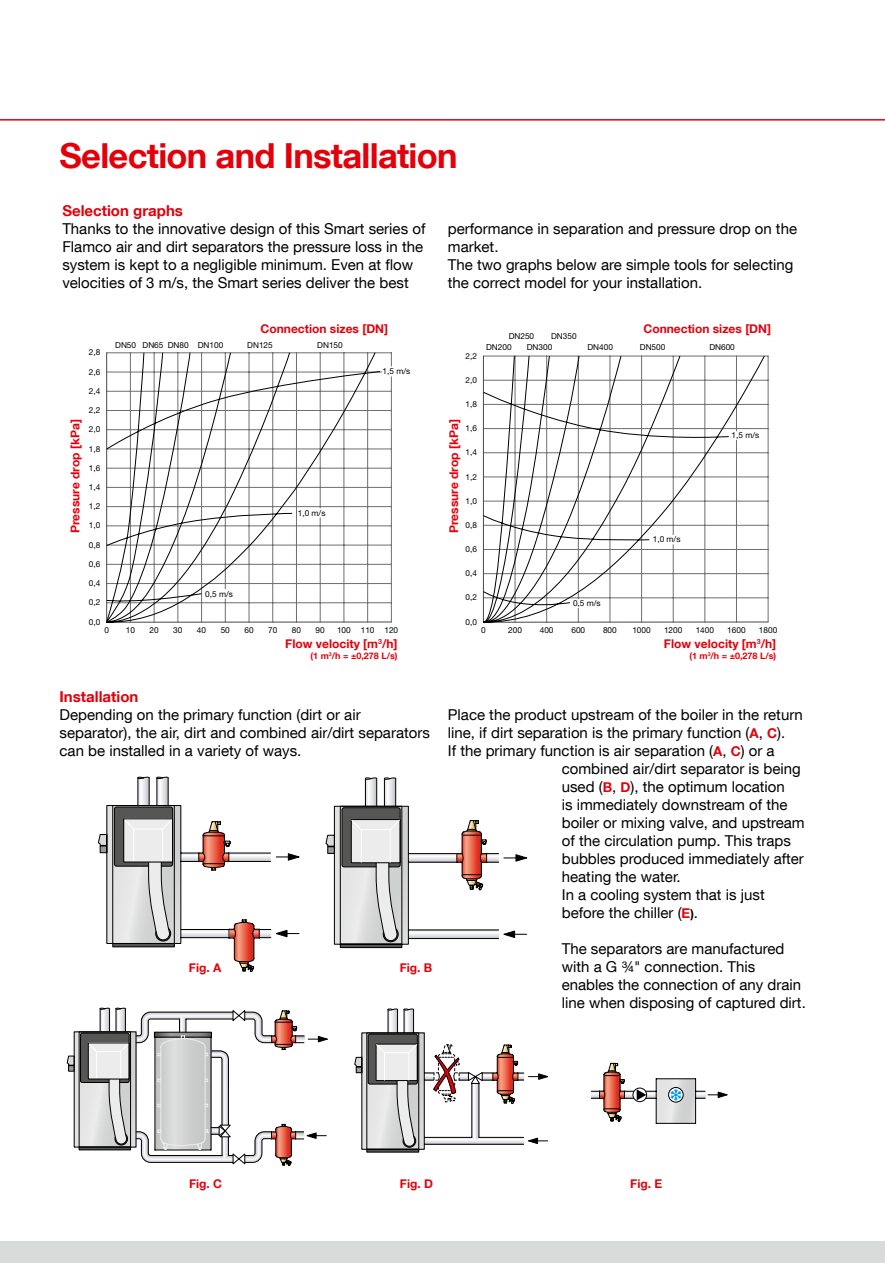
<style>
.page{position:relative;width:885px;height:1263px;background:#fff}
.page>*{position:absolute;margin:0;border:0;box-sizing:border-box;transform-origin:0 0}
.t1{font:700 34.5px "Helvetica Neue LT Com";letter-spacing:-.02em;color:#e3000b}
.t2{font:15px/18px "Helvetica Neue LT Com";color:#000}
.t3{font:700 15px "Helvetica Neue LT Com";color:#e3000b}
.t4{font:700 12px "Helvetica Neue LT Com";color:#e3000b}
.t5{font:700 9px "Helvetica Neue LT Com";color:#e3000b}
.t6{font:8.25px/11.4px "Helvetica Neue LT Com";color:#000}
.s1{font-weight:700;font-size:13.5px;color:#e3000b}
.s2{font-weight:700;font-size:12px}
</style>
<div class="page">
<div style="left:0;top:1242px;width:884px;height:21px;background:#d9dada"></div>
<hr style="left:656px;top:1123px;width:39px;height:1px;background:#000">
<svg style="left:591px;top:1063px;width:136px;height:60px"></svg>
<svg style="left:325px;top:777px;width:202px;height:171px"></svg>
<svg style="left:98px;top:777px;width:201px;height:195px"></svg>
<svg style="left:67px;top:1008px;width:260px;height:158px"></svg>
<svg style="left:0;top:119px;width:884px;height:2px;background:#e93f47"></svg>
<hr style="left:107px;top:602px;width:284px;height:1px;background:#6e6e6e">
<hr style="left:107px;top:583px;width:284px;height:1px;background:#6e6e6e">
<hr style="left:107px;top:564px;width:284px;height:1px;background:#6e6e6e">
<hr style="left:107px;top:545px;width:284px;height:1px;background:#6e6e6e">
<hr style="left:107px;top:526px;width:284px;height:1px;background:#6e6e6e">
<hr style="left:107px;top:506px;width:284px;height:1px;background:#6e6e6e">
<hr style="left:107px;top:487px;width:284px;height:1px;background:#6e6e6e">
<hr style="left:107px;top:468px;width:284px;height:1px;background:#6e6e6e">
<hr style="left:107px;top:449px;width:284px;height:1px;background:#6e6e6e">
<hr style="left:107px;top:429px;width:284px;height:1px;background:#6e6e6e">
<hr style="left:107px;top:410px;width:284px;height:1px;background:#6e6e6e">
<hr style="left:107px;top:391px;width:284px;height:1px;background:#6e6e6e">
<hr style="left:107px;top:372px;width:275px;height:1px;background:#6e6e6e">
<hr style="left:107px;top:353px;width:284px;height:1px;background:#6e6e6e">
<hr style="left:391px;top:377px;width:1px;height:245px;background:#6e6e6e">
<svg style="left:391px;top:353px;width:1px;height:13px"></svg>
<hr style="left:107px;top:622px;width:284px;height:1px;background:#484847">
<svg style="left:106px;top:352px;width:274px;height:271px"></svg>
<svg style="left:354px;top:1008px;width:194px;height:145px"></svg>
<hr style="left:483px;top:598px;width:285px;height:1px;background:#6e6e6e">
<hr style="left:483px;top:573px;width:285px;height:1px;background:#6e6e6e">
<hr style="left:483px;top:549px;width:285px;height:1px;background:#6e6e6e">
<hr style="left:483px;top:525px;width:285px;height:1px;background:#6e6e6e">
<hr style="left:483px;top:501px;width:285px;height:1px;background:#6e6e6e">
<hr style="left:483px;top:477px;width:285px;height:1px;background:#6e6e6e">
<hr style="left:483px;top:452px;width:285px;height:1px;background:#6e6e6e">
<hr style="left:483px;top:428px;width:285px;height:1px;background:#6e6e6e">
<hr style="left:483px;top:404px;width:285px;height:1px;background:#6e6e6e">
<hr style="left:483px;top:380px;width:285px;height:1px;background:#6e6e6e">
<hr style="left:483px;top:356px;width:285px;height:1px;background:#6e6e6e">
<hr style="left:767px;top:356px;width:1px;height:266px;background:#6e6e6e">
<hr style="left:483px;top:622px;width:285px;height:1px;background:#484847">
<svg style="left:482px;top:355px;width:283px;height:268px"></svg>
<h1 class="t1" style="left:60px;top:134px;width:399px">Selection and Installation</h1>
<p class="t3" style="left:62px;top:201px;width:122px">Selection graphs</p>
<p class="t2" style="left:62px;top:219px;width:364px">Thanks to the innovative design of this Smart series of Flamco air and dirt separators the pressure loss in the system is kept to a negligible minimum. Even at flow velocities of 3 m/s, the Smart series deliver the best</p>
<p class="t2" style="left:448px;top:219px;width:350px">performance in separation and pressure drop on the market.<br>The two graphs below are simple tools for selecting the correct model for your installation.</p>
<p class="t6" style="left:89px;top:347px;width:13px">2,8</p>
<p class="t6" style="left:89px;top:366px;width:13px">2,6</p>
<p class="t6" style="left:89px;top:385px;width:13px">2,4</p>
<p class="t6" style="left:89px;top:404px;width:13px">2,2</p>
<p class="t4" style="left:68px;top:533px;width:115px;rotate:-90deg">Pressure drop [kPa]</p>
<p class="t6" style="left:89px;top:423px;width:13px">2,0</p>
<p class="t6" style="left:89px;top:443px;width:13px">1,8</p>
<p class="t6" style="left:89px;top:462px;width:13px">1,6</p>
<p class="t6" style="left:89px;top:481px;width:13px">1,4</p>
<p class="t6" style="left:89px;top:500px;width:13px">1,2</p>
<p class="t6" style="left:89px;top:520px;width:13px">1,0</p>
<p class="t6" style="left:89px;top:539px;width:13px">0,8</p>
<p class="t6" style="left:89px;top:558px;width:13px">0,6</p>
<p class="t6" style="left:89px;top:577px;width:13px">0,4</p>
<p class="t6" style="left:89px;top:597px;width:13px">0,2</p>
<p class="t4" style="left:260px;top:321px;width:129px">Connection sizes [DN]</p>
<p class="t4" style="left:643px;top:321px;width:129px">Connection sizes [DN]</p>
<p class="t6" style="left:486px;top:341px;width:27px">DN200</p>
<p class="t6" style="left:526px;top:330px;width:27px;text-indent:-18px">DN250<br>DN300</p>
<p class="t6" style="left:551px;top:330px;width:27px">DN350</p>
<p class="t6" style="left:115px;top:339px;width:110px">DN50 DN65 DN80 DN100</p>
<p class="t6" style="left:247px;top:339px;width:27px">DN125</p>
<p class="t6" style="left:317px;top:339px;width:27px">DN150</p>
<p class="t6" style="left:587px;top:341px;width:27px">DN400</p>
<p class="t6" style="left:639px;top:342px;width:27px">DN500</p>
<p class="t6" style="left:709px;top:341px;width:27px">DN600</p>
<p class="t6" style="left:205px;top:588px;width:29px">0,5 m/s</p>
<p class="t6" style="left:298px;top:507px;width:29px">1,0 m/s</p>
<p class="t6" style="left:382px;top:365px;width:29px">1,5 m/s</p>
<p class="t6" style="left:465px;top:350px;width:13px">2,2</p>
<p class="t6" style="left:465px;top:374px;width:13px">2,0</p>
<p class="t6" style="left:465px;top:398px;width:13px">1,8</p>
<p class="t4" style="left:446px;top:533px;width:115px;rotate:-90deg">Pressure drop [kPa]</p>
<p class="t6" style="left:465px;top:422px;width:13px">1,6</p>
<p class="t6" style="left:465px;top:447px;width:13px">1,4</p>
<p class="t6" style="left:465px;top:471px;width:13px">1,2</p>
<p class="t6" style="left:465px;top:495px;width:13px">1,0</p>
<p class="t6" style="left:465px;top:519px;width:13px">0,8</p>
<p class="t6" style="left:465px;top:543px;width:13px">0,6</p>
<p class="t6" style="left:465px;top:567px;width:13px">0,4</p>
<p class="t6" style="left:465px;top:592px;width:13px">0,2</p>
<p class="t6" style="left:573px;top:597px;width:29px">0,5 m/s</p>
<p class="t6" style="left:652px;top:534px;width:29px">1,0 m/s</p>
<p class="t6" style="left:731px;top:430px;width:29px">1,5 m/s</p>
<p class="t6" style="left:89px;top:616px;width:13px">0,0</p>
<p class="t6" style="left:104px;top:624px;width:6px">0</p>
<p class="t6" style="left:126px;top:624px;width:11px">10</p>
<p class="t6" style="left:149px;top:624px;width:11px">20</p>
<p class="t6" style="left:173px;top:624px;width:11px">30</p>
<p class="t6" style="left:197px;top:624px;width:11px">40</p>
<p class="t6" style="left:221px;top:624px;width:11px">50</p>
<p class="t6" style="left:244px;top:624px;width:11px">60</p>
<p class="t6" style="left:268px;top:624px;width:11px">70</p>
<p class="t6" style="left:292px;top:624px;width:11px">80</p>
<p class="t6" style="left:315px;top:624px;width:11px">90</p>
<p class="t6" style="left:337px;top:624px;width:63px">100 110 120</p>
<p class="t4" style="left:285px;top:636px;width:114px">Flow velocity [m<sup>3</sup>/h]</p>
<p class="t5" style="left:310px;top:650px;width:88px">(1 m<sup>3</sup>/h = ±0,278 L/s)</p>
<p class="t3" style="left:60px;top:687px;width:80px">Installation</p>
<p class="t2" style="left:60px;top:705px;width:372px">Depending on the primary function (dirt or air separator), the air, dirt and combined air/dirt separators can be installed in a variety of ways.</p>
<p class="t4" style="left:189px;top:960px;width:34px">Fig. A</p>
<p class="t4" style="left:399px;top:960px;width:34px">Fig. B</p>
<p class="t6" style="left:465px;top:616px;width:13px">0,0</p>
<p class="t6" style="left:481px;top:624px;width:6px">0</p>
<p class="t6" style="left:508px;top:624px;width:15px">200</p>
<p class="t6" style="left:539px;top:624px;width:15px">400</p>
<p class="t6" style="left:571px;top:624px;width:15px">600</p>
<p class="t6" style="left:603px;top:624px;width:15px">800</p>
<p class="t6" style="left:632px;top:624px;width:20px">1000</p>
<p class="t6" style="left:664px;top:624px;width:20px">1200</p>
<p class="t6" style="left:695px;top:624px;width:20px">1400</p>
<p class="t6" style="left:727px;top:624px;width:20px">1600</p>
<p class="t6" style="left:758px;top:624px;width:20px">1800</p>
<p class="t4" style="left:663px;top:636px;width:114px">Flow velocity [m<sup>3</sup>/h]</p>
<p class="t5" style="left:689px;top:650px;width:88px">(1 m<sup>3</sup>/h = ±0,278 L/s)</p>
<p class="t2" style="left:448px;top:705px;width:356px">Place the product upstream of the boiler in the return</p>
<p class="t2" style="left:448px;top:723px;width:339px">line, if dirt separation is the primary function (<span class="s1">A</span>, <span class="s1">C</span>).</p>
<p class="t2" style="left:448px;top:741px;width:328px">If the primary function is air separation (<span class="s1">A</span>, <span class="s1">C</span>) or a</p>
<p class="t2" style="left:561px;top:759px;width:240px">combined air/dirt separator is being</p>
<p class="t2" style="left:561px;top:777px;width:224px">used (<span class="s1">B</span>, <span class="s1">D</span>), the optimum location</p>
<p class="t2" style="left:561px;top:795px;width:227px">is immediately downstream of the</p>
<p class="t2" style="left:561px;top:813px;width:244px">boiler or mixing valve, and upstream</p>
<p class="t2" style="left:561px;top:831px;width:230px">of the circulation pump. This traps</p>
<p class="t2" style="left:561px;top:849px;width:244px">bubbles produced immediately after</p>
<p class="t2" style="left:561px;top:867px;width:120px">heating the water.</p>
<p class="t2" style="left:561px;top:885px;width:204px">In a cooling system that is just</p>
<p class="t2" style="left:561px;top:903px;width:138px">before the chiller (<span class="s1">E</span><span class="s2">)</span>.</p>
<p class="t2" style="left:561px;top:939px;width:245px">The separators are manufactured with a G ¾" connection. This enables the connection of any drain line when disposing of captured dirt.</p>
<p class="t4" style="left:400px;top:1176px;width:35px">Fig. D</p>
<p class="t4" style="left:189px;top:1176px;width:35px">Fig. C</p>
<p class="t4" style="left:630px;top:1176px;width:33px">Fig. E</p>
</div>
